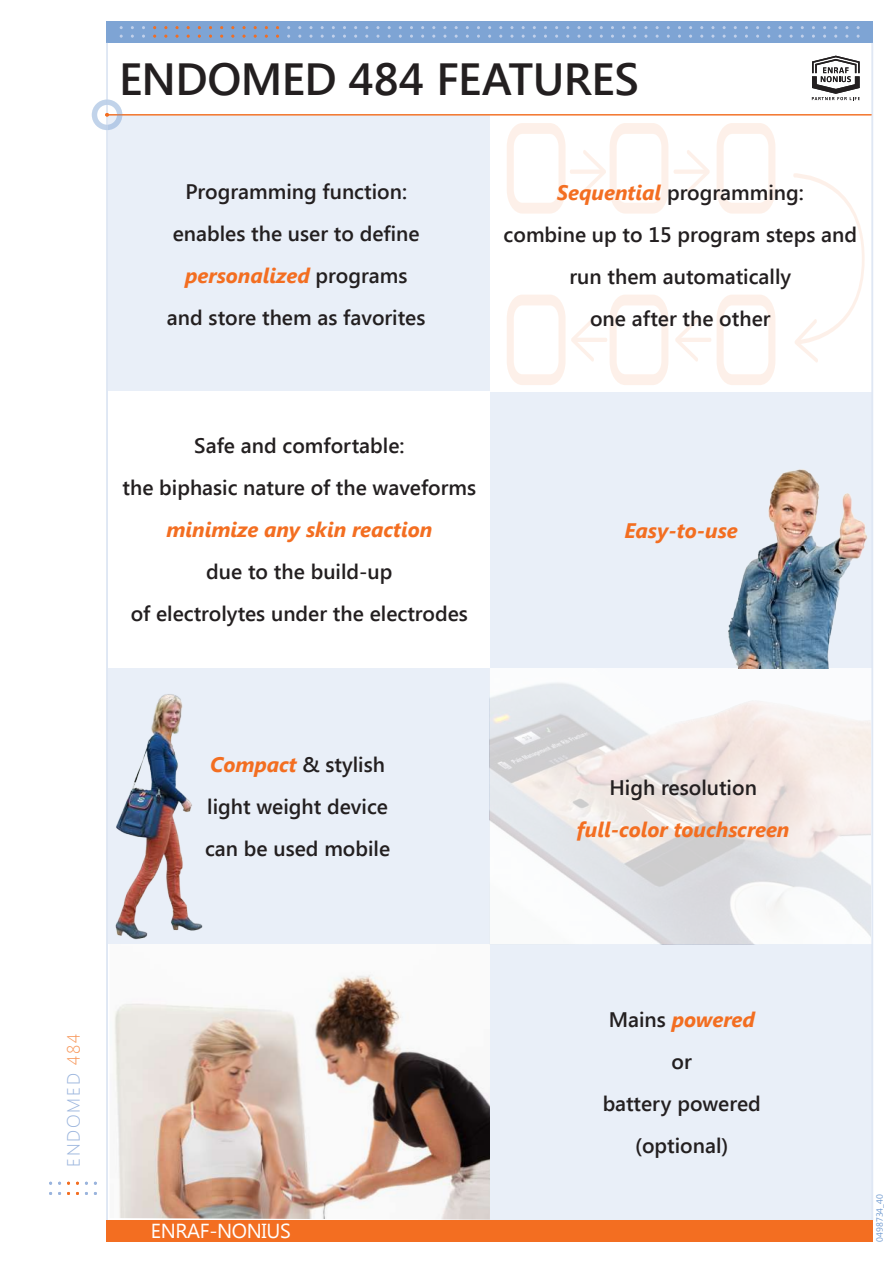
<style>
.page{position:relative;width:893px;height:1263px;background:#fff}
.page>*{position:absolute;margin:0;border:0;box-sizing:border-box;transform-origin:0 0}
.t1{font:600 45px "Segoe UI";letter-spacing:-.01em;color:#231f20}
.t2{font:600 21px/42px "Segoe UI";color:#231f20;text-align:center}
.t3{font:italic 700 21px "Segoe UI";color:#f36e21}
.t4{font:20.25px "Segoe UI";letter-spacing:-.02em;color:#fff}
.t5{font:300 17.85px "Segoe UI";letter-spacing:.1em;color:#9ab4dd}
.t6{font:9px "Segoe UI";color:#729cd1}
.s1{font-weight:700;font-style:italic;color:#f36e21}
.s2{color:#f7975a}
</style>
<div class="page">
<div style="left:108px;top:116px;width:381px;height:275px;background:#e9eff8"></div>
<img style="left:114px;top:944px;width:377px;height:276px">
<div style="left:490px;top:392px;width:381px;height:276px;background:#e9eff8"></div>
<div style="left:491px;top:944px;width:381px;height:276px;background:#e9eff8"></div>
<svg style="left:490px;top:668px;width:381px;height:276px"></svg>
<img style="left:108px;top:675px;width:138px;height:274px">
<svg style="left:507px;top:123px;width:59px;height:91px"></svg>
<hr style="left:571px;top:170px;width:32px;height:3px;background:#f36e21">
<svg style="left:583px;top:123px;width:85px;height:91px"></svg>
<hr style="left:675px;top:170px;width:31px;height:3px;background:#f36e21">
<svg style="left:687px;top:123px;width:88px;height:91px"></svg>
<svg style="left:793px;top:173px;width:72px;height:190px"></svg>
<svg style="left:717px;top:295px;width:58px;height:90px"></svg>
<hr style="left:679px;top:338px;width:31px;height:4px;background:#fdf0e9">
<svg style="left:606px;top:295px;width:92px;height:90px"></svg>
<hr style="left:574px;top:338px;width:32px;height:4px;background:#fdf0e9">
<svg style="left:507px;top:295px;width:87px;height:90px"></svg>
<img style="left:728px;top:467px;width:144px;height:201px">
<hr style="left:872px;top:43px;width:1px;height:1177px;background:#dfe7f4">
<hr style="left:106px;top:43px;width:2px;height:1177px;background:#dfe7f4">
<div style="left:106px;top:1220px;width:767px;height:22px;background:#f36e21"></div>
<svg style="left:106px;top:21px;width:767px;height:22px;background:#82a5d3"></svg>
<hr style="left:108px;top:114px;width:764px;height:1px;background:#f36e21">
<div style="left:92px;top:99px;width:30px;height:31px;border:5px solid #729cd1;border-radius:50%"></div>
<svg style="left:105px;top:113px;width:4px;height:4px"></svg>
<svg style="left:812px;top:56px;width:48px;height:44px"></svg>
<h1 class="t1" style="left:119px;top:48px;width:521px">ENDOMED 484 FEATURES</h1>
<p class="t2" style="left:167px;top:170px;width:260px">Programming function: enables the user to define <span class="s1">personalized</span> programs and store them as favorites</p>
<p class="t2" style="left:504px;top:170px;width:355px"><span class="s1">Sequential</span> programming:<br>combine up to 15 program steps and run them automatically<br>one after the other</p>
<p class="t2" style="left:123px;top:423px;width:355px">Safe and comfortable:<br>the biphasic nature of the waveforms</p>
<p class="t3" style="left:166px;top:514px;width:267px">minimize any skin reaction</p>
<p class="t2" style="left:131px;top:549px;width:339px">due to the build-up<br>of electrolytes under the electrodes</p>
<p class="t3" style="left:624px;top:516px;width:115px">Easy-to-use</p>
<p class="t2" style="left:205px;top:743px;width:187px;text-align:left"><span class="s1">Compact</span> &amp; stylish light weight device can be used mobile</p>
<p class="t2" style="left:609px;top:766px;width:149px">High resolution</p>
<p class="t3" style="left:577px;top:814px;width:214px">full-color touchscreen</p>
<p class="t5" style="left:61px;top:1167px;width:135px;rotate:-90deg">ENDOMED <span class="s2">484</span></p>
<p class="t4" style="left:151px;top:1217px;width:141px">ENRAF-NONIUS</p>
<p class="t2" style="left:603px;top:998px;width:160px">Mains <span class="s1">powered </span>or<br>battery powered (optional)</p>
<p class="t6" style="left:873px;top:1242px;width:49px;rotate:-90deg">0498734_40</p>
</div>
